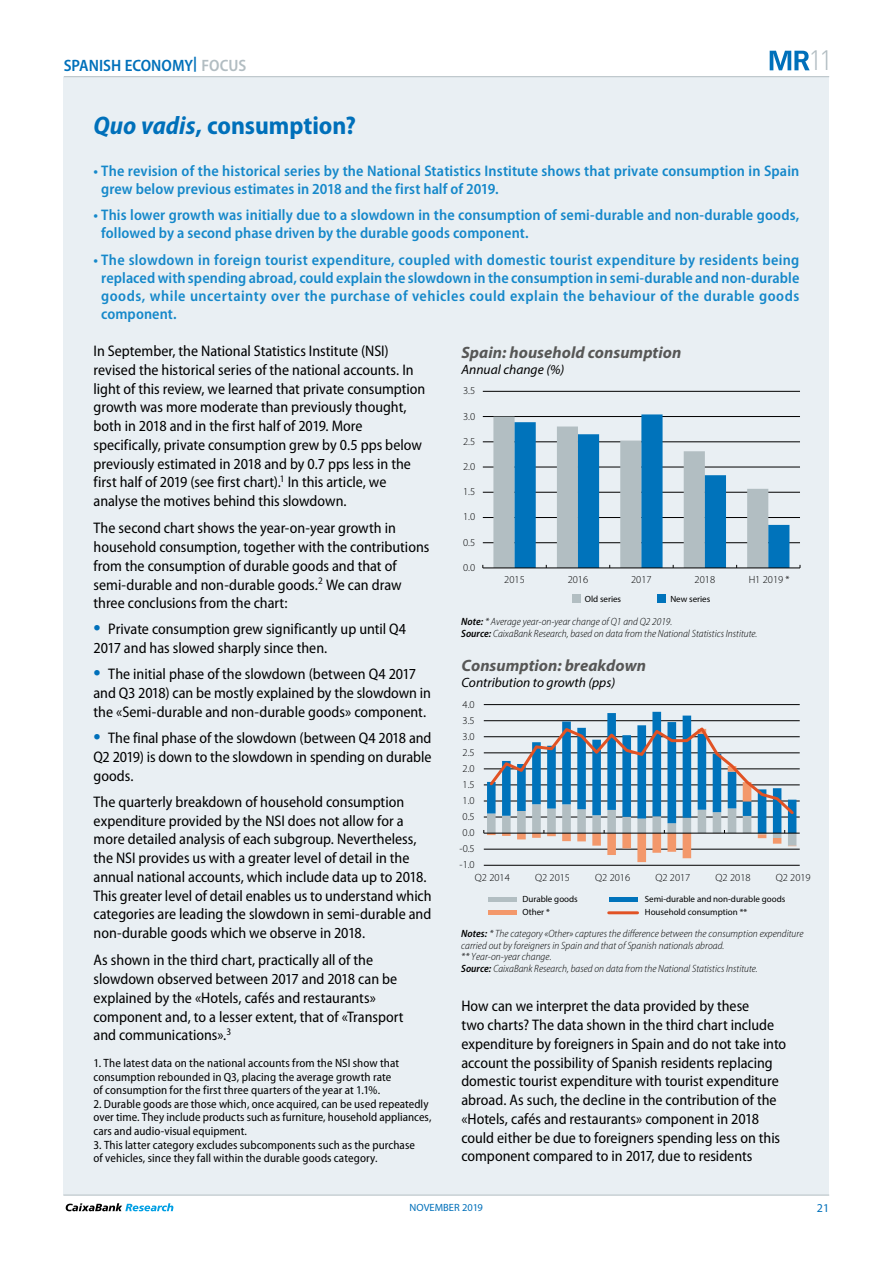
<style>
.page{position:relative;width:893px;height:1263px;background:#fff}
.page>*{position:absolute;margin:0;border:0;box-sizing:border-box;transform-origin:0 0}
.t1{font:300 27.6px "DIN Pro";color:#b2bdc2}
.t2{font:700 semi-condensed 25.5px "Myriad Pro";letter-spacing:-.005em;color:#0070ba}
.t3{font:italic 700 16.5px "Myriad Pro";color:#575756}
.t4{font:600 semi-condensed 16.5px "Myriad Pro";color:#0070ba}
.t5{font:semi-condensed 15.3px/18.8px "Myriad Pro";color:#000}
.t6{font:600 semi-condensed 15.3px/18px "Myriad Pro";letter-spacing:.01em;color:#1588ca}
.t7{font:italic 13.5px "Myriad Pro";color:#000}
.t8{font:semi-condensed 12px/13.5px "Myriad Pro";letter-spacing:.005em;color:#000}
.t9{font:12px "Myriad Pro";color:#0070ba}
.t10{font:italic 300 semi-condensed 10.5px/11.9px "Myriad Pro";color:#000}
.t11{font:300 10.5px "Myriad Pro";color:#000}
.t12{font:10.5px "Myriad Pro";color:#0070ba}
.t13{font:9px "Myriad Pro";color:#000}
.s1{color:#b2bdc2}
.s2{font-style:italic}
.s3{font-weight:600;font-size:24px;color:#0070ba}
.s4{font-weight:600}
</style>
<div class="page">
<div style="left:64px;top:77px;width:765px;height:1118px;background:#e9eff3"></div>
<hr style="left:64px;top:76px;width:765px;height:1px;background:#b2bdc2">
<hr style="left:63px;top:1195px;width:766px;height:1px;background:#b2bdc2">
<svg style="left:66px;top:1203px;width:107px;height:8px"></svg>
<svg style="left:770px;top:51px;width:40px;height:19px"></svg>
<hr style="left:484px;top:865px;width:316px;height:1px;background:#000">
<hr style="left:484px;top:849px;width:316px;height:1px;background:#000">
<hr style="left:484px;top:817px;width:316px;height:1px;background:#000">
<hr style="left:484px;top:801px;width:316px;height:1px;background:#000">
<hr style="left:484px;top:785px;width:316px;height:1px;background:#000">
<hr style="left:484px;top:769px;width:316px;height:1px;background:#000">
<hr style="left:484px;top:752px;width:316px;height:1px;background:#000">
<hr style="left:484px;top:736px;width:316px;height:1px;background:#000">
<hr style="left:484px;top:720px;width:316px;height:1px;background:#000">
<hr style="left:484px;top:704px;width:316px;height:1px;background:#000">
<hr style="left:484px;top:833px;width:316px;height:1px;background:#000">
<svg style="left:483px;top:712px;width:313px;height:150px"></svg>
<hr style="left:488px;top:897px;width:29px;height:4px;background:#b2bec2">
<hr style="left:609px;top:897px;width:29px;height:4px;background:#0073bb">
<div style="left:488px;top:910px;width:29px;height:5px;background:#f3986b"></div>
<hr style="left:609px;top:911px;width:28px;height:3px;background:#e15224">
<hr style="left:483px;top:542px;width:317px;height:1px;background:#000">
<hr style="left:483px;top:517px;width:317px;height:1px;background:#000">
<hr style="left:483px;top:492px;width:317px;height:1px;background:#000">
<hr style="left:483px;top:467px;width:317px;height:1px;background:#000">
<hr style="left:483px;top:442px;width:317px;height:1px;background:#000">
<hr style="left:483px;top:416px;width:317px;height:1px;background:#000">
<hr style="left:483px;top:391px;width:317px;height:1px;background:#000">
<hr style="left:483px;top:568px;width:317px;height:1px;background:#000">
<svg style="left:493px;top:414px;width:296px;height:154px"></svg>
<div style="left:572px;top:595px;width:8px;height:8px;background:#b2bec2"></div>
<div style="left:657px;top:595px;width:8px;height:8px;background:#0073bb"></div>
<p class="t4" style="left:64px;top:56px;width:184px">SPANISH ECONOMY<sup>|</sup> <span class="s1">FOCUS</span></p>
<h1 class="t1" style="left:808px;top:39px;width:26px">11</h1>
<h2 class="t2" style="left:94px;top:111px;width:264px"><span class="s2">Quo vadis</span>, consumption?</h2>
<p class="t6" style="left:101px;top:162px;width:700px;text-indent:-8px">• The revision of the historical series by the National Statistics Institute shows that private consumption in Spain grew below previous estimates in 2018 and the first half of 2019.</p>
<p class="t6" style="left:101px;top:206px;width:700px;text-indent:-8px">• This lower growth was initially due to a slowdown in the consumption of semi-durable and non-durable goods, followed by a second phase driven by the durable goods component.</p>
<p class="t6" style="left:101px;top:251px;width:700px;text-align:justify;text-indent:-8px">• The slowdown in foreign tourist expenditure, coupled with domestic tourist expenditure by residents being replaced with spending abroad, could explain the slowdown in the consumption in semi-durable and non-durable goods, while uncertainty over the purchase of vehicles could explain the behaviour of the durable goods component.</p>
<p class="t5" style="left:94px;top:342px;width:333px">In September, the National Statistics Institute (NSI) revised the historical series of the national accounts. In light of this review, we learned that private consumption growth was more moderate than previously thought, both in 2018 and in the first half of 2019. More specifically, private consumption grew by 0.5 pps below previously estimated in 2018 and by 0.7 pps less in the first half of 2019 (see first chart).<sup>1</sup> In this article, we analyse the motives behind this slowdown.</p>
<p class="t5" style="left:94px;top:519px;width:337px">The second chart shows the year-on-year growth in household consumption, together with the contributions from the consumption of durable goods and that of semi-durable and non-durable goods.<sup>2</sup> We can draw three conclusions from the chart:</p>
<p class="t5" style="left:94px;top:620px;width:314px"><span class="s3">•</span> Private consumption grew significantly up until Q4<br>2017 and has slowed sharply since then.</p>
<p class="t5" style="left:94px;top:665px;width:339px"><span class="s3">•</span> The initial phase of the slowdown (between Q4 2017 and Q3 2018) can be mostly explained by the slowdown in the «Semi-durable and non-durable goods» component.</p>
<p class="t5" style="left:94px;top:729px;width:339px;text-align:justify"><span class="s3">•</span> The final phase of the slowdown (between Q4 2018 and Q2 2019) is down to the slowdown in spending on durable goods.</p>
<p class="t5" style="left:94px;top:793px;width:340px">The quarterly breakdown of household consumption expenditure provided by the NSI does not allow for a more detailed analysis of each subgroup. Nevertheless, the NSI provides us with a greater level of detail in the annual national accounts, which include data up to 2018.<br>This greater level of detail enables us to understand which categories are leading the slowdown in semi-durable and non-durable goods which we observe in 2018.</p>
<p class="t5" style="left:94px;top:951px;width:312px">As shown in the third chart, practically all of the slowdown observed between 2017 and 2018 can be explained by the «Hotels, cafés and restaurants» component and, to a lesser extent, that of «Transport and communications».<sup>3</sup></p>
<p class="t8" style="left:94px;top:1057px;width:307px">1. The latest data on the national accounts from the NSI show that consumption rebounded in Q3, placing the average growth rate of consumption for the first three quarters of the year at 1.1%.</p>
<p class="t8" style="left:94px;top:1097px;width:339px">2. Durable goods are those which, once acquired, can be used repeatedly over time. They include products such as furniture, household appliances, cars and audio-visual equipment.</p>
<p class="t8" style="left:94px;top:1138px;width:323px">3. This latter category excludes subcomponents such as the purchase of vehicles, since they fall within the durable goods category.</p>
<p class="t3" style="left:461px;top:342px;width:221px">Spain: household consumption</p>
<p class="t7" style="left:461px;top:361px;width:104px">Annual change (%)</p>
<p class="t11" style="left:463px;top:385px;width:14px">3.5</p>
<p class="t11" style="left:463px;top:410px;width:14px">3.0</p>
<p class="t11" style="left:463px;top:435px;width:14px">2.5</p>
<p class="t11" style="left:463px;top:461px;width:14px">2.0</p>
<p class="t11" style="left:463px;top:486px;width:14px">1.5</p>
<p class="t11" style="left:463px;top:511px;width:14px">1.0</p>
<p class="t11" style="left:463px;top:536px;width:14px">0.5</p>
<p class="t11" style="left:463px;top:562px;width:14px">0.0</p>
<p class="t11" style="left:504px;top:574px;width:22px">2015</p>
<p class="t11" style="left:568px;top:574px;width:22px">2016</p>
<p class="t11" style="left:631px;top:574px;width:22px">2017</p>
<p class="t11" style="left:695px;top:574px;width:22px">2018</p>
<p class="t11" style="left:749px;top:574px;width:42px">H1 2019 *</p>
<p class="t13" style="left:585px;top:593px;width:38px">Old series</p>
<p class="t13" style="left:670px;top:593px;width:41px">New series</p>
<p class="t10" style="left:461px;top:615px;width:298px"><span class="s4">Note:</span> * Average year-on-year change of Q1 and Q2 2019.<br><span class="s4">Source:</span> CaixaBank Research, based on data from the National Statistics Institute.</p>
<p class="t3" style="left:461px;top:654px;width:186px">Consumption: breakdown</p>
<p class="t7" style="left:461px;top:674px;width:155px">Contribution to growth (pps)</p>
<p class="t11" style="left:463px;top:698px;width:14px">4.0</p>
<p class="t11" style="left:463px;top:714px;width:14px">3.5</p>
<p class="t11" style="left:463px;top:730px;width:14px">3.0</p>
<p class="t11" style="left:463px;top:746px;width:14px">2.5</p>
<p class="t11" style="left:463px;top:762px;width:14px">2.0</p>
<p class="t11" style="left:463px;top:779px;width:14px">1.5</p>
<p class="t11" style="left:463px;top:795px;width:14px">1.0</p>
<p class="t11" style="left:463px;top:811px;width:14px">0.5</p>
<p class="t11" style="left:463px;top:827px;width:14px">0.0</p>
<p class="t11" style="left:459px;top:843px;width:17px">-0.5</p>
<p class="t11" style="left:459px;top:859px;width:17px">-1.0</p>
<p class="t11" style="left:475px;top:871px;width:37px">Q2 2014</p>
<p class="t11" style="left:535px;top:871px;width:37px">Q2 2015</p>
<p class="t11" style="left:595px;top:871px;width:37px">Q2 2016</p>
<p class="t11" style="left:655px;top:871px;width:37px">Q2 2017</p>
<p class="t11" style="left:715px;top:871px;width:37px">Q2 2018</p>
<p class="t11" style="left:776px;top:871px;width:37px">Q2 2019</p>
<p class="t13" style="left:522px;top:893px;width:57px">Durable goods</p>
<p class="t13" style="left:645px;top:893px;width:142px">Semi-durable and non-durable goods</p>
<p class="t13" style="left:522px;top:907px;width:29px">Other *</p>
<p class="t13" style="left:645px;top:907px;width:104px">Household consumption **</p>
<p class="t10" style="left:461px;top:928px;width:344px"><span class="s4">Notes:</span> * The category «Other» captures the difference between the consumption expenditure carried out by foreigners in Spain and that of Spanish nationals abroad.<br>** Year-on-year change.<br><span class="s4">Source:</span> CaixaBank Research, based on data from the National Statistics Institute.</p>
<p class="t5" style="left:461px;top:997px;width:326px">How can we interpret the data provided by these<br>two charts? The data shown in the third chart include expenditure by foreigners in Spain and do not take into account the possibility of Spanish residents replacing domestic tourist expenditure with tourist expenditure abroad. As such, the decline in the contribution of the «Hotels, cafés and restaurants» component in 2018 could either be due to foreigners spending less on this component compared to in 2017, due to residents</p>
<p class="t12" style="left:410px;top:1201px;width:75px">NOVEMBER 2019</p>
<p class="t9" style="left:817px;top:1201px;width:14px">21</p>
</div>
